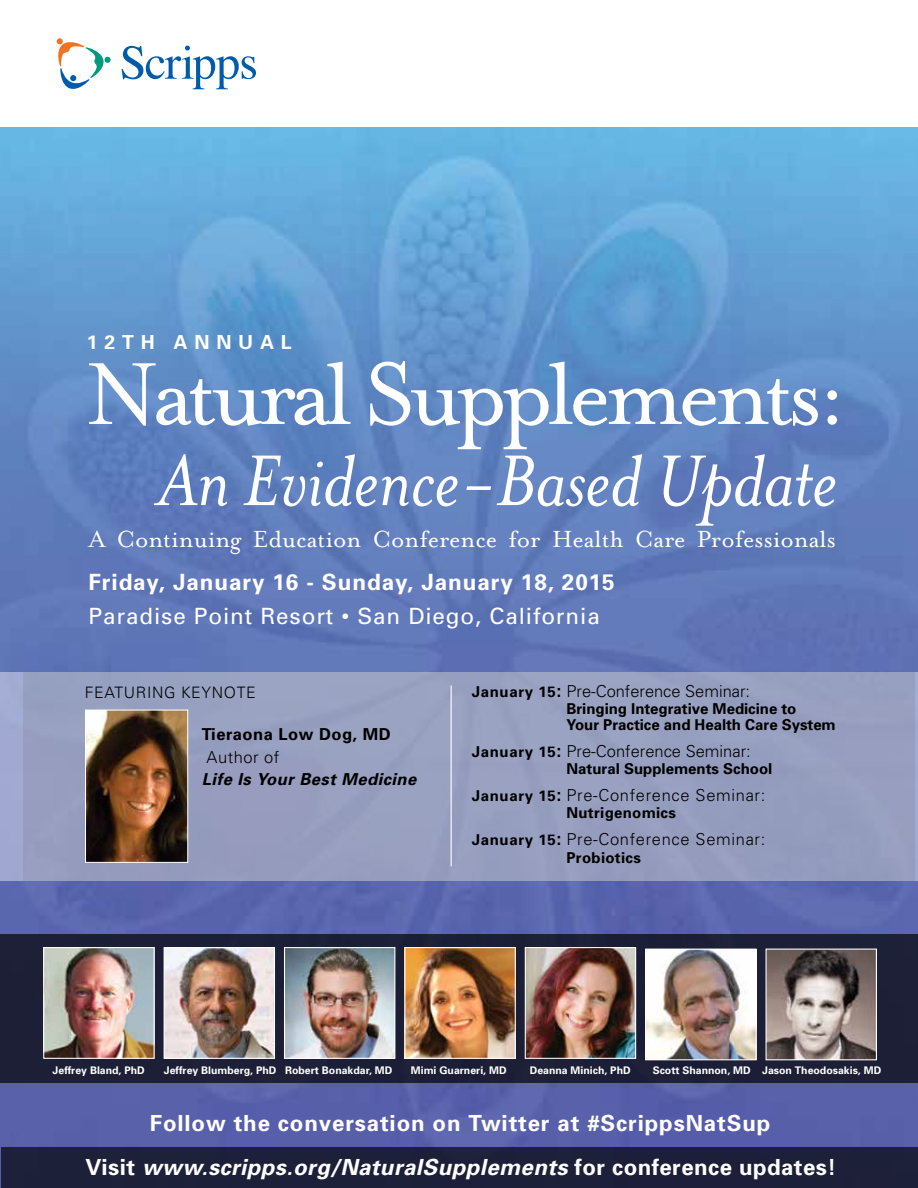
<style>
.page{position:relative;width:918px;height:1188px;background:#fff}
.page>*{position:absolute;margin:0;border:0;box-sizing:border-box;transform-origin:0 0}
.t1{font:101.1px "Mrs Eaves Roman";letter-spacing:-.06em;color:#fff}
.t2{font:italic 82.5px "Mrs Eaves";letter-spacing:-.01em;color:#fff}
.t3{font:26.85px "Mrs Eaves Roman";color:#fff}
.t4{font:22.5px "Univers";letter-spacing:.04em;color:#fff}
.t5{font:700 22.5px "Univers";letter-spacing:.04em;color:#fff}
.t6{font:italic 700 22.2px "Univers";letter-spacing:.02em;color:#fff}
.t7{font:700 22.2px "Univers";letter-spacing:.04em;color:#fff}
.t8{font:700 19.35px "Univers";letter-spacing:.35em;color:#fff}
.t9{font:300 16.5px "Univers";letter-spacing:.03em;color:#000}
.t10{font:300 16.5px "Univers";color:#000}
.t11{font:italic 700 16.5px "Univers";letter-spacing:.03em;color:#000}
.t12{font:700 16.5px "Univers";letter-spacing:.03em;color:#000}
.t13{font:300 15.75px "Univers";letter-spacing:.04em;color:#000}
.t14{font:700 15px/16.5px "Univers";color:#000}
.t15{font:700 15px "Univers";letter-spacing:.02em;color:#000}
.t16{font:700 10.5px "Univers";color:#fff}
.s1{font-weight:700;font-size:15px}
.s2{font-weight:700;font-size:18px}
.s3{font-style:normal}
</style>
<div class="page">
<img style="left:0;top:128px;width:918px;height:1060px">
<div style="left:1px;top:1148px;width:917px;height:40px;background:#1d203a"></div>
<div style="left:0;top:934px;width:918px;height:149px;background:#1c1f36"></div>
<div style="left:0;top:672px;width:918px;height:208px;background:#989fc0"></div>
<img style="left:87px;top:712px;width:99px;height:149px">
<div style="left:85px;top:710px;width:103px;height:153px;border:1px solid #fff"></div>
<hr style="left:451px;top:686px;width:1px;height:180px;background:#fff">
<svg style="left:56px;top:38px;width:55px;height:51px"></svg>
<svg style="left:122px;top:46px;width:134px;height:43px"></svg>
<img style="left:45px;top:949px;width:108px;height:108px">
<div style="left:43px;top:947px;width:112px;height:112px;border:1px solid #fff"></div>
<img style="left:166px;top:949px;width:107px;height:108px">
<div style="left:164px;top:947px;width:111px;height:112px;border:1px solid #fff"></div>
<img style="left:286px;top:949px;width:107px;height:108px">
<div style="left:284px;top:947px;width:111px;height:112px;border:1px solid #fff"></div>
<img style="left:406px;top:949px;width:108px;height:108px">
<div style="left:404px;top:947px;width:112px;height:112px;border:1px solid #fff"></div>
<img style="left:647px;top:951px;width:108px;height:107px">
<div style="left:645px;top:949px;width:112px;height:111px;border:1px solid #fff"></div>
<img style="left:527px;top:949px;width:107px;height:108px">
<div style="left:525px;top:947px;width:111px;height:112px;border:1px solid #fff"></div>
<img style="left:768px;top:951px;width:107px;height:107px">
<div style="left:766px;top:949px;width:111px;height:111px;border:1px solid #fff"></div>
<h3 class="t8" style="left:87px;top:330px;width:206px">12th Annua l</h3>
<h1 class="t1" style="left:85px;top:339px;width:764px">Natural Supplements:</h1>
<h2 class="t2" style="left:158px;top:436px;width:681px">An Evidence-Based Update</h2>
<h3 class="t3" style="left:89px;top:525px;width:749px">A Continuing Education Conference for Health Care Professionals</h3>
<h3 class="t5" style="left:89px;top:568px;width:528px">Friday, January 16 - Sunday, January 18, 2015</h3>
<h3 class="t4" style="left:89px;top:602px;width:513px">Paradise Point Resort • San Diego, California</h3>
<h3 class="t13" style="left:85px;top:683px;width:172px">FEATURING KEYNOTE</h3>
<h3 class="t12" style="left:202px;top:724px;width:190px">Tieraona Low Dog, MD</h3>
<h3 class="t9" style="left:207px;top:747px;width:74px">Author of</h3>
<h3 class="t11" style="left:202px;top:769px;width:216px">Life Is Your Best Medicine</h3>
<h3 class="t10" style="left:472px;top:681px;width:280px"><span class="s1">January 15</span><span class="s2">:</span> Pre-Conference Seminar:</h3>
<h3 class="t14" style="left:566px;top:700px;width:271px">Bringing Integrative Medicine to<br>Your Practice and Health Care System</h3>
<h3 class="t10" style="left:472px;top:742px;width:280px"><span class="s1">January 15</span><span class="s2">:</span> Pre-Conference Seminar:</h3>
<h3 class="t14" style="left:566px;top:760px;width:207px">Natural Supplements School</h3>
<h3 class="t9" style="left:472px;top:785px;width:295px"><span class="s1">January 15</span><span class="s2">:</span> Pre-Conference Seminar:</h3>
<h3 class="t15" style="left:566px;top:803px;width:111px">Nutrigenomics</h3>
<h3 class="t9" style="left:472px;top:829px;width:295px"><span class="s1">January 15</span><span class="s2">:</span> Pre-Conference Seminar:</h3>
<h3 class="t15" style="left:566px;top:848px;width:76px">Probiotics</h3>
<p class="t16" style="left:53px;top:1064px;width:94px">Jeffrey Bland, PhD</p>
<p class="t16" style="left:164px;top:1064px;width:230px">Jeffrey Blumberg, PhD Robert Bonakdar, MD</p>
<p class="t16" style="left:411px;top:1064px;width:97px">Mimi Guarneri, MD</p>
<p class="t16" style="left:530px;top:1064px;width:102px">Deanna Minich, PhD</p>
<p class="t16" style="left:653px;top:1064px;width:230px">Scott Shannon, MD Jason Theodosakis, MD</p>
<h3 class="t7" style="left:150px;top:1109px;width:622px">Follow the conversation on Twitter at #ScrippsNatSup</h3>
<h3 class="t6" style="left:86px;top:1153px;width:752px"><span class="s3">Visit</span> www.scripps.org/NaturalSupplements <span class="s3">for conference updates!</span></h3>
</div>
